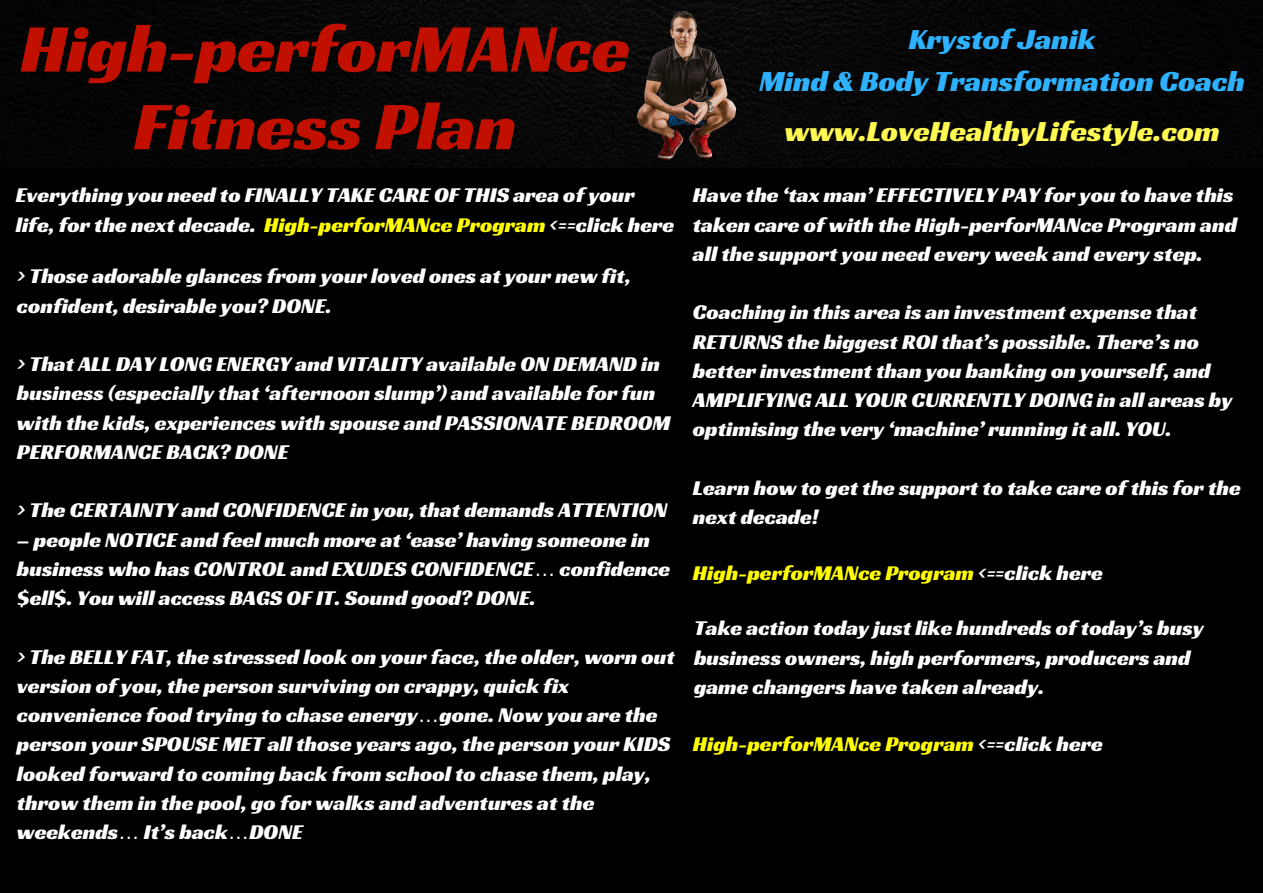
<style>
.page{position:relative;width:1263px;height:893px;background:#000}
.page>*{position:absolute;margin:0;border:0;box-sizing:border-box;transform-origin:0 0}
.t1{font:69.45px/77.6px "Racing Sans One";color:#c21000;text-align:center}
.t2{font:29.7px/41.5px "Racing Sans One";color:#2eb2ff;text-align:center}
.t3{font:29.7px "Racing Sans One";color:#fff952}
.t4{font:21.45px/29.2px "Racing Sans One";color:#fff}
.t5{font:21.45px "Racing Sans One";color:#fffe00}
.s1{color:#fffe00}
.s2{font-family:"Liberation Sans"}
.s3{color:#fff}
</style>
<div class="page">
<img style="left:10px;top:0;width:1249px;height:168px">
<img style="left:567px;top:0;width:263px;height:168px">
<h1 class="t1" style="left:21px;top:9px;width:611px">High-perforMANce<br>Fitness Plan</h1>
<h2 class="t2" style="left:759px;top:18px;width:487px">Krystof Janik<br>Mind &amp; Body Transformation Coach</h2>
<h2 class="t3" style="left:784px;top:112px;width:437px">www.LoveHealthyLifestyle.com</h2>
<p class="t4" style="left:16px;top:180px;width:660px">Everything you need to FINALLY TAKE CARE OF THIS area of your life, for the next decade. <span class="s1">High-perforMANce Program</span> &lt;==click here</p>
<p class="t4" style="left:17px;top:261px;width:615px">&gt; Those adorable glances from your loved ones at your new fit, confident, desirable you? DONE.</p>
<p class="t4" style="left:17px;top:349px;width:655px">&gt; That ALL DAY LONG ENERGY and VITALITY available ON DEMAND in business (especially that ‘afternoon slump’) and available for fun with the kids, experiences with spouse and PASSIONATE BEDROOM PERFORMANCE BACK? DONE</p>
<p class="t4" style="left:17px;top:495px;width:652px">&gt; The CERTAINTY and CONFIDENCE in you, that demands ATTENTION</p>
<p class="t4" style="left:17px;top:525px;width:655px">– people NOTICE and feel much more at ‘ease’ having someone in business who has CONTROL and EXUDES CONFIDENCE<span class="s2">…</span> confidence $ell$. You will access BAGS OF IT. Sound good? DONE.</p>
<p class="t4" style="left:17px;top:642px;width:659px">&gt; The BELLY FAT, the stressed look on your face, the older, worn out version of you, the person surviving on crappy, quick fix convenience food trying to chase energy<span class="s2">…</span>gone. Now you are the person your SPOUSE MET all those years ago, the person your KIDS looked forward to coming back from school to chase them, play, throw them in the pool, go for walks and adventures at the weekends<span class="s2">…</span> It’s back<span class="s2">…</span>DONE</p>
<p class="t4" style="left:693px;top:180px;width:546px">Have the ‘tax man’ EFFECTIVELY PAY for you to have this taken care of with the High-perforMANce Program and all the support you need every week and every step.</p>
<p class="t4" style="left:693px;top:297px;width:541px">Coaching in this area is an investment expense that RETURNS the biggest ROI that’s possible. There’s no better investment than you banking on yourself, and AMPLIFYING ALL YOUR CURRENTLY DOING in all areas by optimising the very ‘machine’ running it all. YOU.</p>
<p class="t4" style="left:693px;top:473px;width:549px">Learn how to get the support to take care of this for the next decade!</p>
<p class="t5" style="left:693px;top:559px;width:411px">High-perforMANce Program <span class="s3">&lt;==click here</span></p>
<p class="t4" style="left:694px;top:613px;width:511px">Take action today just like hundreds of today’s busy business owners, high performers, producers and game changers have taken already.</p>
<p class="t5" style="left:693px;top:730px;width:411px">High-perforMANce Program <span class="s3">&lt;==click here</span></p>
</div>
